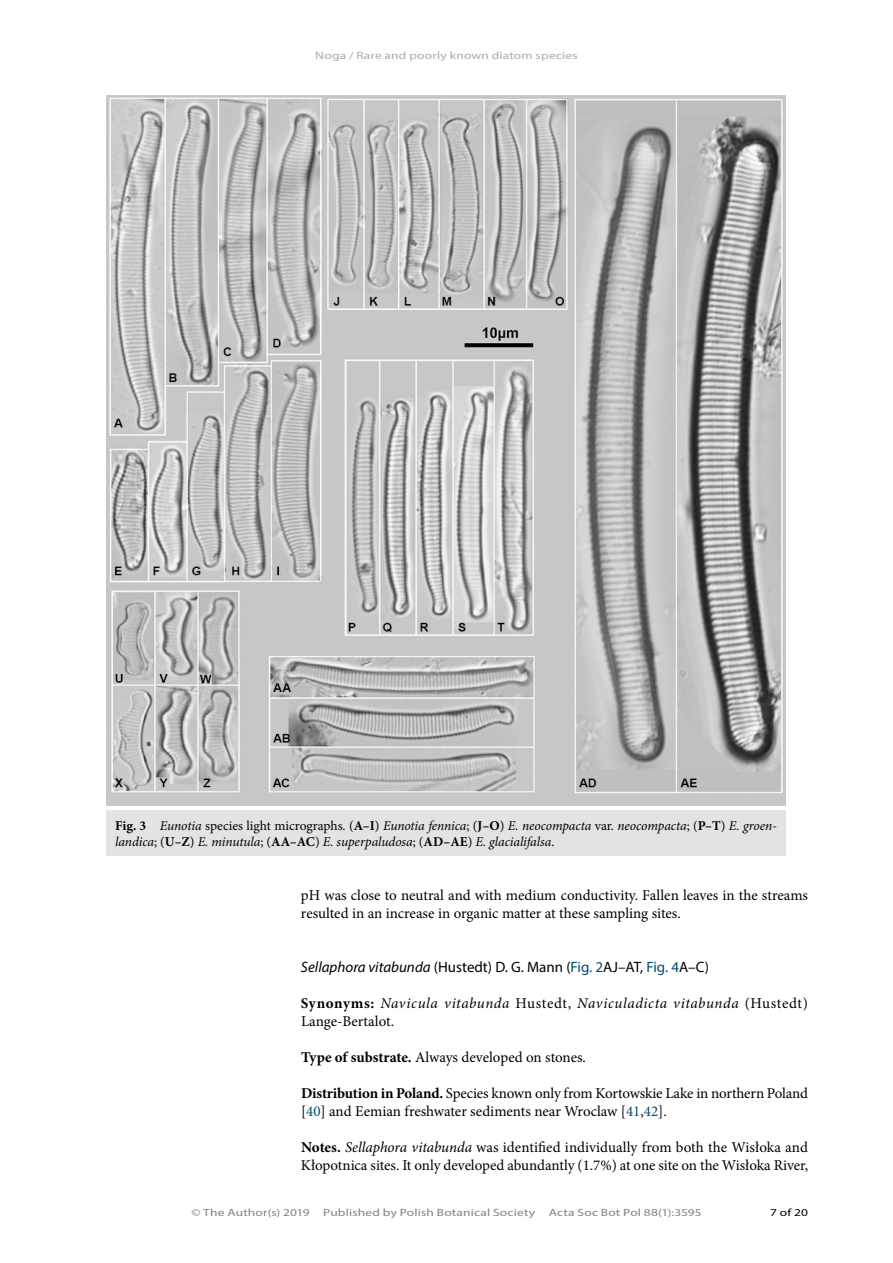
<style>
.page{position:relative;width:893px;height:1263px;background:#fff}
.page>*{position:absolute;margin:0;border:0;box-sizing:border-box;transform-origin:0 0}
.Body_text___top_marg{font:15px/18px "Minion Pro";letter-spacing:-.005em;color:#000}
.Body_text{font:italic 15px/18px "Minion Pro";letter-spacing:.04em;color:#000}
.Subheader{font:15px "Myriad Pro";color:#000}
.t1{font:italic 13.5px/16.2px "Minion Pro";letter-spacing:-.005em;color:#000}
.t2{font:10.5px "Myriad Pro Regular 3";letter-spacing:.01em;color:#828282;scale:1.28 1}
.t3{font:10.5px "Myriad Pro Regular 3";letter-spacing:.015em;color:#aaa;scale:1.28 1}
.t4{font:10.5px "Myriad Pro";color:#000;scale:1.28 1}
.s1{font-weight:700;font-style:normal}
.s2{font-style:normal}
.s3{font-style:italic}
.s4{color:#004b6f}
.s5{font-weight:700}
</style>
<div class="page">
<img style="left:106px;top:95px;width:680px;height:710px">
<div style="left:106px;top:810px;width:680px;height:45px;background:#e2e3e2"></div>
<p class="t3" style="left:315px;top:49px;width:207px">Noga / Rare and poorly known diatom species</p>
<p class="t1" style="left:115px;top:817px;width:663px"><span class="s1">Fig. 3</span> Eunotia <span class="s2">species light micrographs. (</span><span class="s1">A–I</span><span class="s2">)</span> Eunotia fennica<span class="s2">; (</span><span class="s1">J–O</span><span class="s2">)</span> E. neocompacta <span class="s2">var.</span> neocompacta<span class="s2">; (</span><span class="s1">P–T</span><span class="s2">)</span> E. groen&shy;landica<span class="s2">; (</span><span class="s1">U–Z</span><span class="s2">)</span> E. minutula<span class="s2">; (</span><span class="s1">AA–AC</span><span class="s2">)</span> E. superpaludosa<span class="s2">; (</span><span class="s1">AD–AE</span><span class="s2">)</span> E. glacialifalsa<span class="s2">.</span></p>
<p class="Body_text___top_marg" style="left:301px;top:886px;width:509px">pH was close to neutral and with medium conductivity. Fallen leaves in the streams resulted in an increase in organic matter at these sampling sites.</p>
<p class="Subheader" style="left:301px;top:958px;width:410px"><span class="s3">Sellaphora vitabunda</span> (Hustedt) D. G. Mann (<span class="s4">Fig. 2</span>AJ–AT, <span class="s4">Fig. 4</span>A–C)</p>
<p class="Body_text" style="left:301px;top:994px;width:509px"><span class="s1">Synonyms:</span> Navicula vitabunda <span class="s2">Hustedt,</span> Naviculadicta vitabunda <span class="s2">(Hustedt)<br>Lange-Bertalot.</span></p>
<p class="Body_text___top_marg" style="left:301px;top:1048px;width:287px"><span class="s5">Type of substrate.</span> Always developed on stones.</p>
<p class="Body_text___top_marg" style="left:301px;top:1084px;width:509px"><span class="s5">Distribution in Poland.</span> Species known only from Kortowskie Lake in northern Poland [<span class="s4">40</span>] and Eemian freshwater sediments near Wroclaw [<span class="s4">41</span>,<span class="s4">42</span>].</p>
<p class="Body_text___top_marg" style="left:301px;top:1138px;width:509px"><span class="s5">Notes.</span> <span class="s3">Sellaphora vitabunda</span> was identified individually from both the Wisłoka and<br>Kłopotnica sites. It only developed abundantly (1.7%) at one site on the Wisłoka River,</p>
<p class="t2" style="left:191px;top:1205px;width:94px">© The Author(s) 2019</p>
<p class="t2" style="left:323px;top:1205px;width:167px">Published by Polish Botanical Society</p>
<p class="t2" style="left:549px;top:1205px;width:121px">Acta Soc Bot Pol 88(1):3595</p>
<p class="t4" style="left:770px;top:1205px;width:31px">7 of 20</p>
</div>
